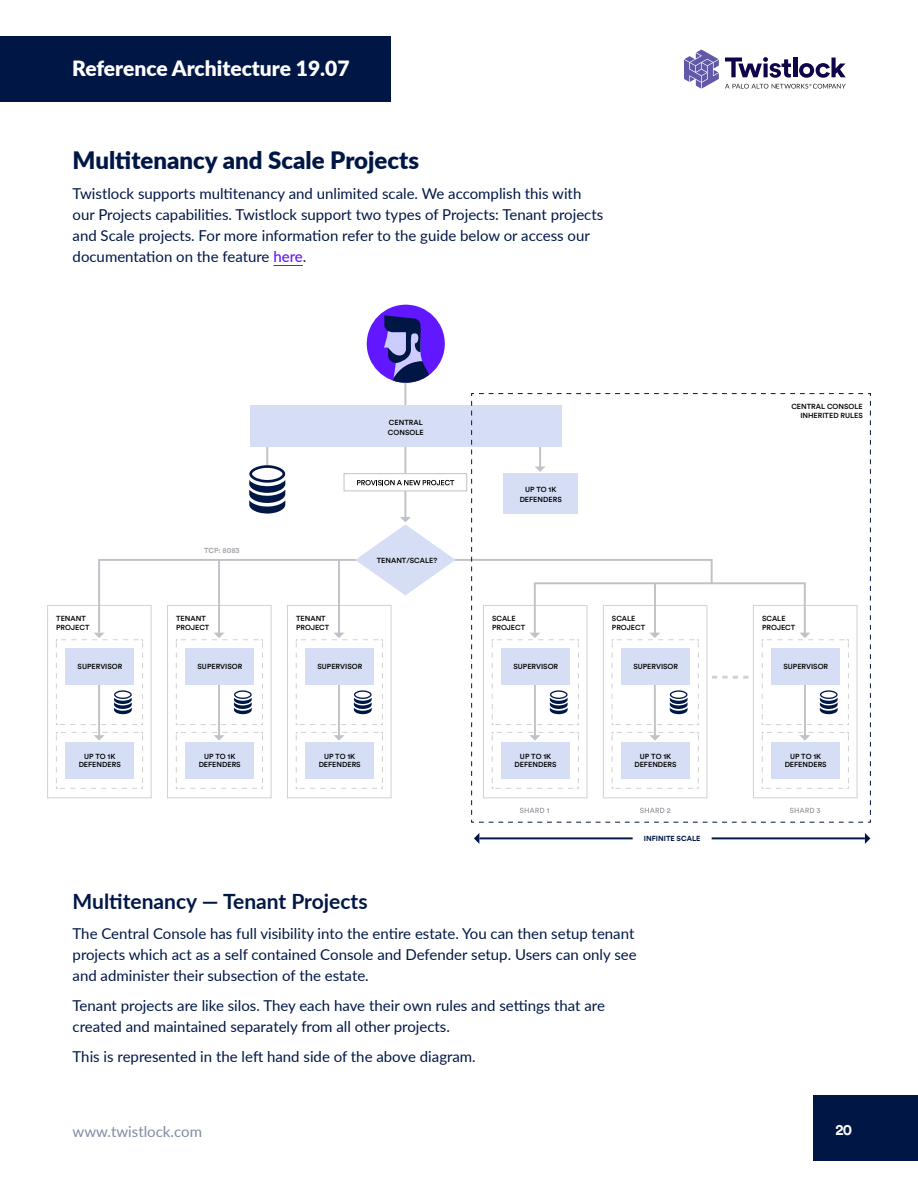
<style>
.page{position:relative;width:918px;height:1188px;background:#fff}
.page>*{position:absolute;margin:0;border:0;box-sizing:border-box;transform-origin:0 0}
.t1{font:900 24px "Lato";color:#001746}
.t2{font:700 21px "Lato";color:#001746}
.t3{font:900 21px "Lato";color:#fff}
.t4{font:15px/21px "Lato";color:#001746}
.t5{font:15px "Lato";color:#808ba2}
.t6{font:700 15px "Circular TT";color:#fff}
.t7{font:500 7.35px/8.9px "Circular TT";color:#000}
.t8{font:700 7.35px "Circular TT";color:#001745}
.t9{font:700 7.35px "Circular TT";color:#a6a8ad}
.s1{font-weight:500;color:#6118ff}
</style>
<div class="page">
<div style="left:813px;top:1095px;width:105px;height:66px;background:#001746"></div>
<div style="left:0;top:36px;width:391px;height:66px;background:#001746"></div>
<hr style="left:793px;top:58px;width:4px;height:19px;background:#0f034a">
<svg style="left:799px;top:58px;width:47px;height:20px"></svg>
<svg style="left:725px;top:57px;width:66px;height:21px"></svg>
<svg style="left:684px;top:50px;width:35px;height:39px"></svg>
<svg style="left:725px;top:84px;width:121px;height:5px"></svg>
<hr style="left:273px;top:265px;width:30px;height:1px;background:#6118ff">
<svg style="left:865px;top:833px;width:5px;height:11px"></svg>
<div style="left:367px;top:305px;width:78px;height:78px;background:#6117ff;border-radius:50%"></div>
<hr style="left:404px;top:374px;width:2px;height:144px;background:#bfc2c7">
<hr style="left:266px;top:412px;width:2px;height:54px;background:#bfc2c7">
<div style="left:250px;top:406px;width:311px;height:41px;background:#d6def5"></div>
<svg style="left:384px;top:315px;width:46px;height:68px"></svg>
<svg style="left:47px;top:605px;width:225px;height:194px"></svg>
<svg style="left:249px;top:465px;width:37px;height:49px"></svg>
<svg style="left:97px;top:559px;width:198px;height:76px"></svg>
<hr style="left:218px;top:560px;width:2px;height:74px;background:#bfc2c7">
<svg style="left:55px;top:633px;width:89px;height:156px"></svg>
<svg style="left:175px;top:633px;width:88px;height:156px"></svg>
<hr style="left:712px;top:837px;width:153px;height:2px;background:#001745">
<svg style="left:474px;top:833px;width:5px;height:11px"></svg>
<hr style="left:479px;top:837px;width:154px;height:2px;background:#001745">
<svg style="left:295px;top:393px;width:576px;height:430px"></svg>
<h2 class="t3" style="left:72px;top:53px;width:279px">Reference Architecture 19.07</h2>
<h1 class="t1" style="left:73px;top:142px;width:348px">Multitenancy and Scale Projects</h1>
<p class="t4" style="left:73px;top:182px;width:532px">Twistlock supports multitenancy and unlimited scale. We accomplish this with our Projects capabilities. Twistlock support two types of Projects: Tenant projects and Scale projects. For more information refer to the guide below or access our documentation on the feature <span class="s1">here</span>.</p>
<p class="t9" style="left:204px;top:546px;width:37px">TCP: 8083</p>
<p class="t7" style="left:388px;top:417px;width:37px;line-height:10.5px">CENTRAL<br>CONSOLE</p>
<p class="t7" style="left:377px;top:555px;width:62px">TENANT/SCALE?</p>
<p class="t7" style="left:520px;top:484px;width:43px;line-height:10.2px;text-align:center">UP TO 1K<br>DEFENDERS</p>
<p class="t7" style="left:56px;top:614px;width:35px">TENANT<br>PROJECT</p>
<p class="t7" style="left:176px;top:614px;width:35px">TENANT<br>PROJECT</p>
<p class="t7" style="left:296px;top:614px;width:35px">TENANT<br>PROJECT</p>
<p class="t7" style="left:492px;top:614px;width:35px">SCALE<br>PROJECT</p>
<p class="t7" style="left:612px;top:614px;width:35px">SCALE<br>PROJECT</p>
<p class="t7" style="left:78px;top:662px;width:46px">SUPERVISOR</p>
<p class="t7" style="left:198px;top:662px;width:46px">SUPERVISOR</p>
<p class="t7" style="left:318px;top:662px;width:46px">SUPERVISOR</p>
<p class="t7" style="left:513px;top:662px;width:46px">SUPERVISOR</p>
<p class="t7" style="left:633px;top:662px;width:46px">SUPERVISOR</p>
<p class="t7" style="left:79px;top:751px;width:43px;text-align:center">UP TO 1K<br>DEFENDERS</p>
<p class="t7" style="left:199px;top:751px;width:43px;text-align:center">UP TO 1K<br>DEFENDERS</p>
<p class="t7" style="left:319px;top:751px;width:43px;text-align:center">UP TO 1K<br>DEFENDERS</p>
<p class="t7" style="left:515px;top:751px;width:43px;text-align:center">UP TO 1K<br>DEFENDERS</p>
<p class="t7" style="left:635px;top:751px;width:43px;text-align:center">UP TO 1K<br>DEFENDERS</p>
<p class="t8" style="left:644px;top:833px;width:58px">INFINITE SCALE</p>
<h2 class="t2" style="left:73px;top:886px;width:297px">Multitenancy — Tenant Projects</h2>
<p class="t4" style="left:73px;top:923px;width:566px">The Central Console has full visibility into the entire estate. You can then setup tenant projects which act as a self contained Console and Defender setup. Users can only see and administer their subsection of the estate.</p>
<p class="t4" style="left:73px;top:995px;width:534px">Tenant projects are like silos. They each have their own rules and settings that are created and maintained separately from all other projects.</p>
<p class="t4" style="left:73px;top:1046px;width:405px">This is represented in the left hand side of the above diagram.</p>
<p class="t7" style="left:791px;top:402px;width:73px;text-align:right">CENTRAL CONSOLE<br>INHERITED RULES</p>
<p class="t7" style="left:762px;top:614px;width:35px">SCALE<br>PROJECT</p>
<p class="t7" style="left:784px;top:662px;width:46px">SUPERVISOR</p>
<p class="t7" style="left:785px;top:751px;width:43px;text-align:center">UP TO 1K<br>DEFENDERS</p>
<p class="t5" style="left:73px;top:1121px;width:131px">www.twistlock.com</p>
<p class="t6" style="left:836px;top:1120px;width:18px">20</p>
</div>
